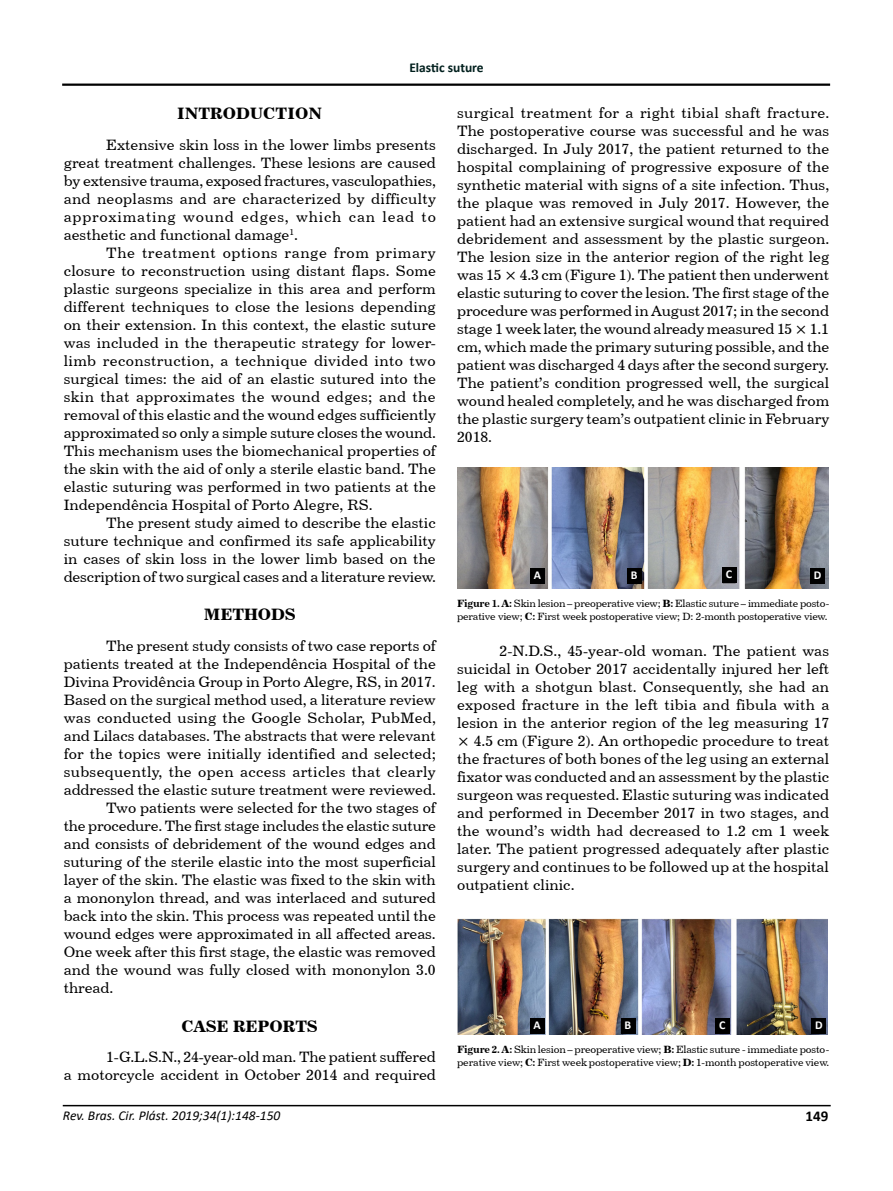
<style>
.page{position:relative;width:893px;height:1191px;background:#fff}
.page>*{position:absolute;margin:0;border:0;box-sizing:border-box;transform-origin:0 0}
.t1{font:16.5px "Century 731 BT Bold A";letter-spacing:-.01em;color:#000}
.t2{font:15px/18px "Century 731 BT Roman A";letter-spacing:-.005em;color:#000;text-align:justify}
.t3{font:15px "Century 731 BT Roman A";letter-spacing:.02em;color:#000}
.t4{font:15px "Century 731 BT Roman A";letter-spacing:.015em;color:#000}
.t5{font:700 15px "Calibri";color:#000}
.t6{font:italic 13.5px "Calibri";color:#000}
.t7{font:700 13.5px "Calibri";color:#001f1d}
.t8{font:700 12px "Calibri";color:#fff}
.t9{font:10.5px/13.2px "Century 731 BT Roman A";letter-spacing:-.02em;color:#000}
.s1{font-family:"Century 731 BT Bold A"}
</style>
<div class="page">
<hr style="left:63px;top:1104px;width:768px;height:2px;background:#000">
<hr style="left:62px;top:84px;width:768px;height:2px;background:#000">
<img style="left:457px;top:468px;width:371px;height:120px">
<div style="left:530px;top:568px;width:15px;height:15px;background:#000"></div>
<div style="left:627px;top:568px;width:14px;height:15px;background:#000"></div>
<div style="left:722px;top:567px;width:14px;height:15px;background:#000"></div>
<div style="left:810px;top:568px;width:15px;height:15px;background:#000"></div>
<img style="left:457px;top:918px;width:371px;height:116px">
<div style="left:530px;top:1018px;width:14px;height:15px;background:#000"></div>
<div style="left:621px;top:1018px;width:14px;height:15px;background:#000"></div>
<div style="left:715px;top:1018px;width:14px;height:15px;background:#000"></div>
<div style="left:812px;top:1018px;width:14px;height:15px;background:#000"></div>
<p class="t7" style="left:409px;top:58px;width:76px">Elastic suture</p>
<p class="t1" style="left:177px;top:103px;width:147px">INTRODUCTION</p>
<p class="t2" style="left:64px;top:135px;width:374px;text-indent:43px">Extensive skin loss in the lower limbs presents great treatment challenges. These lesions are caused by extensive trauma, exposed fractures, vasculopathies, and neoplasms and are characterized by difficulty approximating wound edges, which can lead to aesthetic and functional damage<sup>1</sup>.</p>
<p class="t2" style="left:64px;top:243px;width:374px;text-indent:43px">The treatment options range from primary closure to reconstruction using distant flaps. Some plastic surgeons specialize in this area and perform different techniques to close the lesions depending on their extension. In this context, the elastic suture was included in the therapeutic strategy for lower&shy;limb reconstruction, a technique divided into two surgical times: the aid of an elastic sutured into the skin that approximates the wound edges; and the removal of this elastic and the wound edges sufficiently approximated so only a simple suture closes the wound.<br>This mechanism uses the biomechanical properties of the skin with the aid of only a sterile elastic band. The elastic suturing was performed in two patients at the Independência Hospital of Porto Alegre, RS.</p>
<p class="t2" style="left:64px;top:513px;width:374px;text-indent:43px">The present study aimed to describe the elastic suture technique and confirmed its safe applicability in cases of skin loss in the lower limb based on the description of two surgical cases and a literature review.</p>
<p class="t1" style="left:204px;top:604px;width:94px">METHODS</p>
<p class="t2" style="left:106px;top:636px;width:331px">The present study consists of two case reports of</p>
<p class="t2" style="left:64px;top:654px;width:374px">patients treated at the Independência Hospital of the</p>
<p class="t2" style="left:64px;top:672px;width:374px">Divina Providência Group in Porto Alegre, RS, in 2017.</p>
<p class="t2" style="left:64px;top:690px;width:374px">Based on the surgical method used, a literature review</p>
<p class="t4" style="left:64px;top:708px;width:374px">was conducted using the Google Scholar, PubMed,</p>
<p class="t2" style="left:64px;top:726px;width:374px">and Lilacs databases. The abstracts that were relevant</p>
<p class="t2" style="left:64px;top:744px;width:374px">for the topics were initially identified and selected;</p>
<p class="t3" style="left:64px;top:762px;width:374px">subsequently, the open access articles that clearly</p>
<p class="t2" style="left:64px;top:780px;width:374px">addressed the elastic suture treatment were reviewed.</p>
<p class="t2" style="left:106px;top:798px;width:331px">Two patients were selected for the two stages of</p>
<p class="t2" style="left:64px;top:816px;width:374px">the procedure. The first stage includes the elastic suture</p>
<p class="t2" style="left:64px;top:834px;width:374px">and consists of debridement of the wound edges and</p>
<p class="t2" style="left:64px;top:852px;width:374px">suturing of the sterile elastic into the most superficial</p>
<p class="t2" style="left:64px;top:870px;width:374px">layer of the skin. The elastic was fixed to the skin with</p>
<p class="t2" style="left:64px;top:888px;width:374px">a mononylon thread, and was interlaced and sutured</p>
<p class="t2" style="left:64px;top:906px;width:374px">back into the skin. This process was repeated until the</p>
<p class="t2" style="left:64px;top:924px;width:374px">wound edges were approximated in all affected areas.</p>
<p class="t2" style="left:64px;top:942px;width:374px">One week after this first stage, the elastic was removed</p>
<p class="t2" style="left:64px;top:960px;width:373px">and the wound was fully closed with mononylon 3.0</p>
<p class="t2" style="left:64px;top:978px;width:51px">thread.</p>
<p class="t1" style="left:182px;top:1015px;width:138px">CASE REPORTS</p>
<p class="t2" style="left:64px;top:1048px;width:374px;text-align:right">1-G.L.S.N., 24-year-old man. The patient suffered<br>a motorcycle accident in October 2014 and required</p>
<p class="t2" style="left:457px;top:103px;width:374px">surgical treatment for a right tibial shaft fracture.<br>The postoperative course was successful and he was discharged. In July 2017, the patient returned to the hospital complaining of progressive exposure of the synthetic material with signs of a site infection. Thus, the plaque was removed in July 2017. However, the patient had an extensive surgical wound that required debridement and assessment by the plastic surgeon.<br>The lesion size in the anterior region of the right leg was 15 × 4.3 cm (Figure 1). The patient then underwent elastic suturing to cover the lesion. The first stage of the procedure was performed in August 2017; in the second stage 1 week later, the wound already measured 15 × 1.1 cm, which made the primary suturing possible, and the patient was discharged 4 days after the second surgery.<br>The patient’s condition progressed well, the surgical wound healed completely, and he was discharged from the plastic surgery team’s outpatient clinic in February 2018.</p>
<p class="t8" style="left:534px;top:566px;width:9px">A</p>
<p class="t8" style="left:631px;top:566px;width:8px">B</p>
<p class="t8" style="left:726px;top:565px;width:8px">C</p>
<p class="t8" style="left:814px;top:566px;width:9px">D</p>
<p class="t9" style="left:457px;top:596px;width:374px"><span class="s1">Figure 1. A:</span> Skin lesion – preoperative view; <span class="s1">B:</span> Elastic suture – immediate posto&shy;perative view; <span class="s1">C:</span> First week postoperative view; D: 2-month postoperative view.</p>
<p class="t2" style="left:457px;top:641px;width:374px;text-indent:43px">2-N.D.S., 45-year-old woman. The patient was suicidal in October 2017 accidentally injured her left leg with a shotgun blast. Consequently, she had an exposed fracture in the left tibia and fibula with a lesion in the anterior region of the leg measuring 17 × 4.5 cm (Figure 2). An orthopedic procedure to treat the fractures of both bones of the leg using an external fixator was conducted and an assessment by the plastic surgeon was requested. Elastic suturing was indicated and performed in December 2017 in two stages, and the wound’s width had decreased to 1.2 cm 1 week later. The patient progressed adequately after plastic surgery and continues to be followed up at the hospital outpatient clinic.</p>
<p class="t8" style="left:533px;top:1016px;width:9px">A</p>
<p class="t8" style="left:625px;top:1016px;width:8px">B</p>
<p class="t8" style="left:719px;top:1016px;width:8px">C</p>
<p class="t8" style="left:815px;top:1016px;width:9px">D</p>
<p class="t9" style="left:457px;top:1042px;width:374px"><span class="s1">Figure 2. A:</span> Skin lesion – preoperative view; <span class="s1">B:</span> Elastic suture - immediate posto&shy;perative view; <span class="s1">C:</span> First week postoperative view; <span class="s1">D:</span> 1-month postoperative view.</p>
<p class="t6" style="left:63px;top:1105px;width:219px">Rev. Bras. Cir. Plást. 2019;34(1):148-150</p>
<p class="t5" style="left:806px;top:1105px;width:24px">149</p>
</div>
